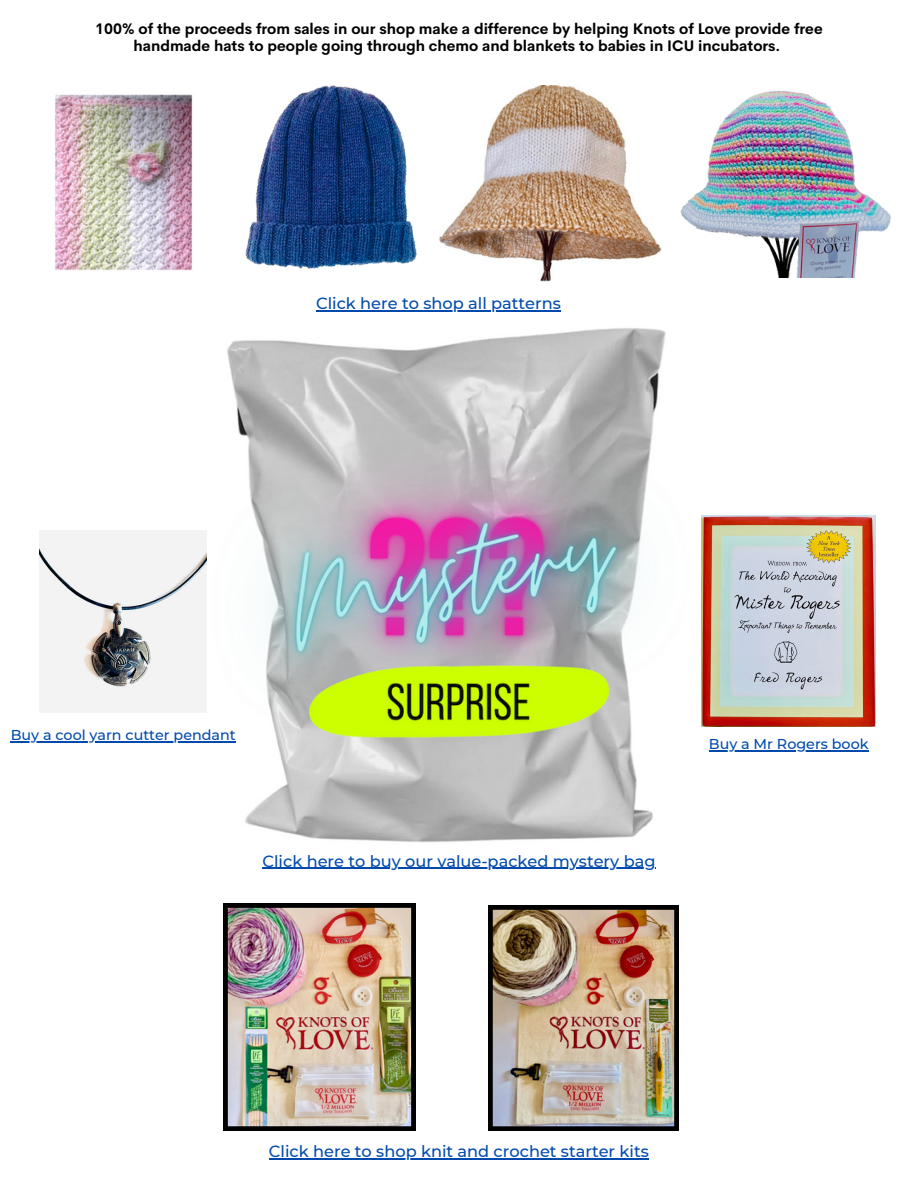
<style>
.page{position:relative;width:918px;height:1188px;background:#fff}
.page>*{position:absolute;margin:0;border:0;box-sizing:border-box;transform-origin:0 0}
.t1{font:500 16.2px "Montserrat";color:#004aad}
.t2{font:700 15px/16.8px "Cerebri Sans";color:#000;text-align:center}
.t3{font:500 14.25px "Montserrat";color:#004aad}
</style>
<div class="page">
<img style="left:488px;top:905px;width:191px;height:225px">
<img style="left:223px;top:903px;width:193px;height:227px">
<img style="left:680px;top:90px;width:211px;height:187px">
<img style="left:439px;top:85px;width:222px;height:196px">
<img style="left:186px;top:328px;width:545px;height:515px">
<img style="left:701px;top:516px;width:175px;height:210px">
<img style="left:39px;top:530px;width:168px;height:182px">
<img style="left:55px;top:94px;width:138px;height:177px">
<img style="left:245px;top:85px;width:171px;height:184px">
<hr style="left:269px;top:1158px;width:380px;height:2px;background:#004aad">
<hr style="left:316px;top:310px;width:245px;height:1px;background:#004aad">
<hr style="left:709px;top:750px;width:160px;height:1px;background:#004aad">
<hr style="left:11px;top:742px;width:225px;height:1px;background:#004aad">
<hr style="left:262px;top:868px;width:394px;height:1px;background:#004aad">
<p class="t2" style="left:95px;top:20px;width:729px">100% of the proceeds from sales in our shop make a difference by helping Knots of Love provide free handmade hats to people going through chemo and blankets to babies in ICU incubators.</p>
<p class="t1" style="left:316px;top:293px;width:246px">Click here to shop all patterns</p>
<p class="t3" style="left:11px;top:727px;width:227px">Buy a cool yarn cutter pendant</p>
<p class="t1" style="left:262px;top:851px;width:395px">Click here to buy our value-packed mystery bag</p>
<p class="t3" style="left:709px;top:735px;width:161px">Buy a Mr Rogers book</p>
<p class="t1" style="left:269px;top:1142px;width:381px">Click here to shop knit and crochet starter kits</p>
</div>
